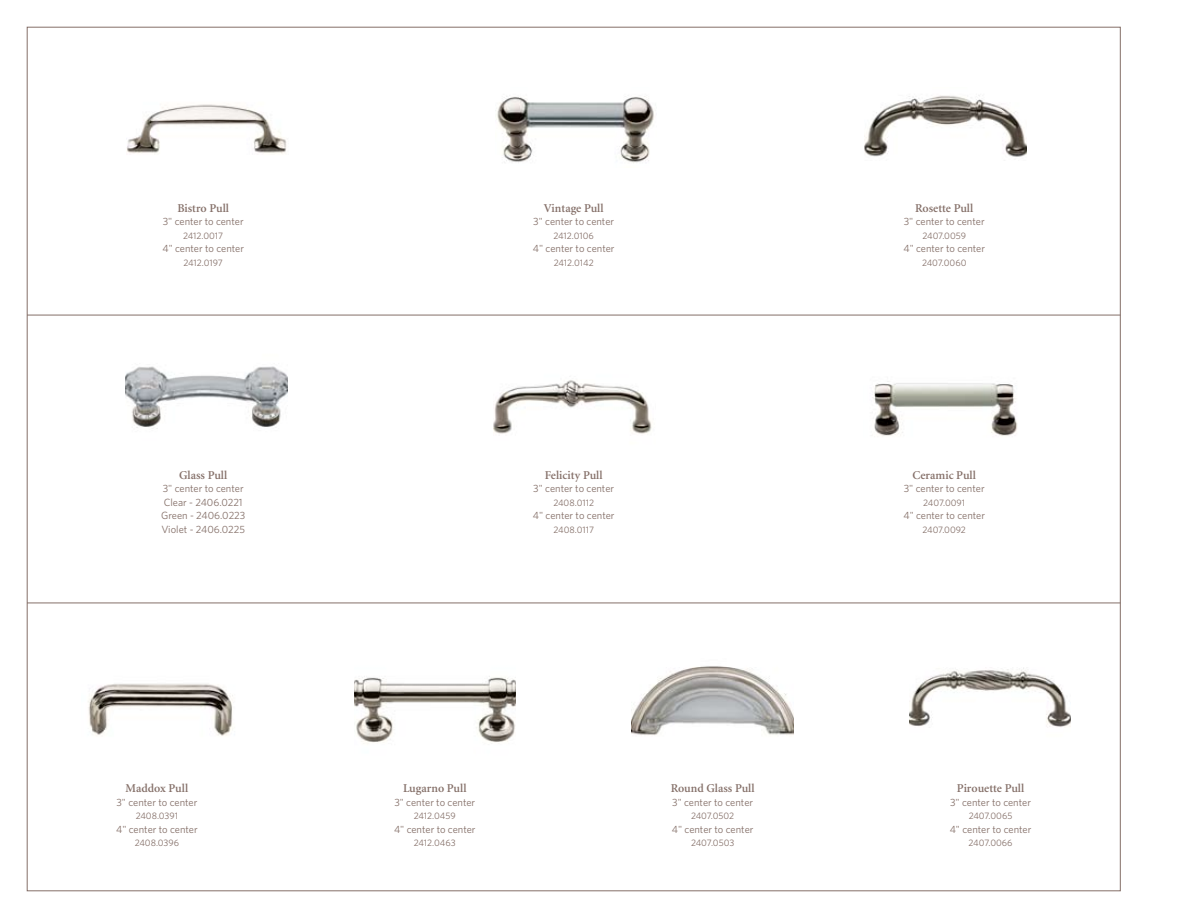
<style>
.page{position:relative;width:1188px;height:918px;background:#fff}
.page>*{position:absolute;margin:0;border:0;box-sizing:border-box;transform-origin:0 0}
.t1{font:600 12px "Minion";color:#846f68}
.t2{font:10.5px/13.5px "Whitney";color:#846f68}
.t3{font:9.3px "Whitney";color:#846f68}
</style>
<div class="page">
<img style="left:497px;top:96px;width:157px;height:67px">
<img style="left:494px;top:380px;width:158px;height:54px">
<img style="left:632px;top:666px;width:162px;height:69px">
<img style="left:88px;top:683px;width:145px;height:53px">
<img style="left:909px;top:668px;width:162px;height:59px">
<hr style="left:27px;top:315px;width:1093px;height:1px;background:#846f68">
<hr style="left:27px;top:603px;width:1093px;height:1px;background:#846f68">
<img style="left:354px;top:676px;width:162px;height:68px">
<img style="left:127px;top:104px;width:160px;height:50px">
<img style="left:865px;top:95px;width:162px;height:62px">
<img style="left:125px;top:366px;width:162px;height:63px">
<img style="left:872px;top:381px;width:146px;height:55px">
<p class="t1" style="left:177px;top:202px;width:53px">Bistro Pull</p>
<p class="t2" style="left:163px;top:214px;width:82px">3" center to center</p>
<p class="t3" style="left:183px;top:230px;width:42px">2412.0017</p>
<p class="t2" style="left:162px;top:241px;width:83px">4" center to center</p>
<p class="t3" style="left:184px;top:257px;width:41px">2412.0197</p>
<p class="t1" style="left:179px;top:469px;width:50px">Glass Pull</p>
<p class="t2" style="left:161px;top:481px;width:86px">3" center to center<br>Clear - 2406.0221<br>Green - 2406.0223<br>Violet - 2406.0225</p>
<p class="t1" style="left:126px;top:782px;width:64px">Maddox Pull</p>
<p class="t2" style="left:117px;top:795px;width:82px">3" center to center</p>
<p class="t3" style="left:136px;top:810px;width:44px">2408.0391</p>
<p class="t2" style="left:116px;top:822px;width:83px">4" center to center</p>
<p class="t3" style="left:135px;top:837px;width:46px">2408.0396</p>
<p class="t1" style="left:544px;top:202px;width:61px">Vintage Pull</p>
<p class="t2" style="left:533px;top:214px;width:82px">3" center to center</p>
<p class="t3" style="left:554px;top:230px;width:42px">2412.0106</p>
<p class="t2" style="left:533px;top:241px;width:83px">4" center to center</p>
<p class="t3" style="left:554px;top:257px;width:41px">2412.0142</p>
<p class="t1" style="left:545px;top:469px;width:59px">Felicity Pull</p>
<p class="t2" style="left:533px;top:481px;width:82px">3" center to center</p>
<p class="t3" style="left:553px;top:497px;width:42px">2408.0112</p>
<p class="t2" style="left:533px;top:508px;width:83px">4" center to center</p>
<p class="t3" style="left:553px;top:524px;width:42px">2408.0117</p>
<p class="t1" style="left:403px;top:782px;width:65px">Lugarno Pull</p>
<p class="t2" style="left:394px;top:795px;width:82px">3" center to center</p>
<p class="t3" style="left:414px;top:810px;width:43px">2412.0459</p>
<p class="t2" style="left:394px;top:822px;width:83px">4" center to center</p>
<p class="t3" style="left:414px;top:837px;width:43px">2412.0463</p>
<p class="t1" style="left:671px;top:782px;width:85px">Round Glass Pull</p>
<p class="t2" style="left:672px;top:795px;width:82px">3" center to center</p>
<p class="t3" style="left:691px;top:810px;width:45px">2407.0502</p>
<p class="t2" style="left:672px;top:822px;width:83px">4" center to center</p>
<p class="t3" style="left:691px;top:837px;width:45px">2407.0503</p>
<p class="t1" style="left:915px;top:202px;width:60px">Rosette Pull</p>
<p class="t2" style="left:904px;top:214px;width:82px">3" center to center</p>
<p class="t3" style="left:922px;top:230px;width:45px">2407.0059</p>
<p class="t2" style="left:903px;top:241px;width:83px">4" center to center</p>
<p class="t3" style="left:922px;top:257px;width:46px">2407.0060</p>
<p class="t1" style="left:913px;top:469px;width:65px">Ceramic Pull</p>
<p class="t2" style="left:904px;top:481px;width:82px">3" center to center</p>
<p class="t3" style="left:923px;top:497px;width:44px">2407.0091</p>
<p class="t2" style="left:903px;top:508px;width:83px">4" center to center</p>
<p class="t3" style="left:922px;top:524px;width:45px">2407.0092</p>
<p class="t1" style="left:957px;top:782px;width:69px">Pirouette Pull</p>
<p class="t2" style="left:950px;top:795px;width:82px">3" center to center</p>
<p class="t3" style="left:969px;top:810px;width:45px">2407.0065</p>
<p class="t2" style="left:950px;top:822px;width:83px">4" center to center</p>
<p class="t3" style="left:969px;top:837px;width:46px">2407.0066</p>
</div>
